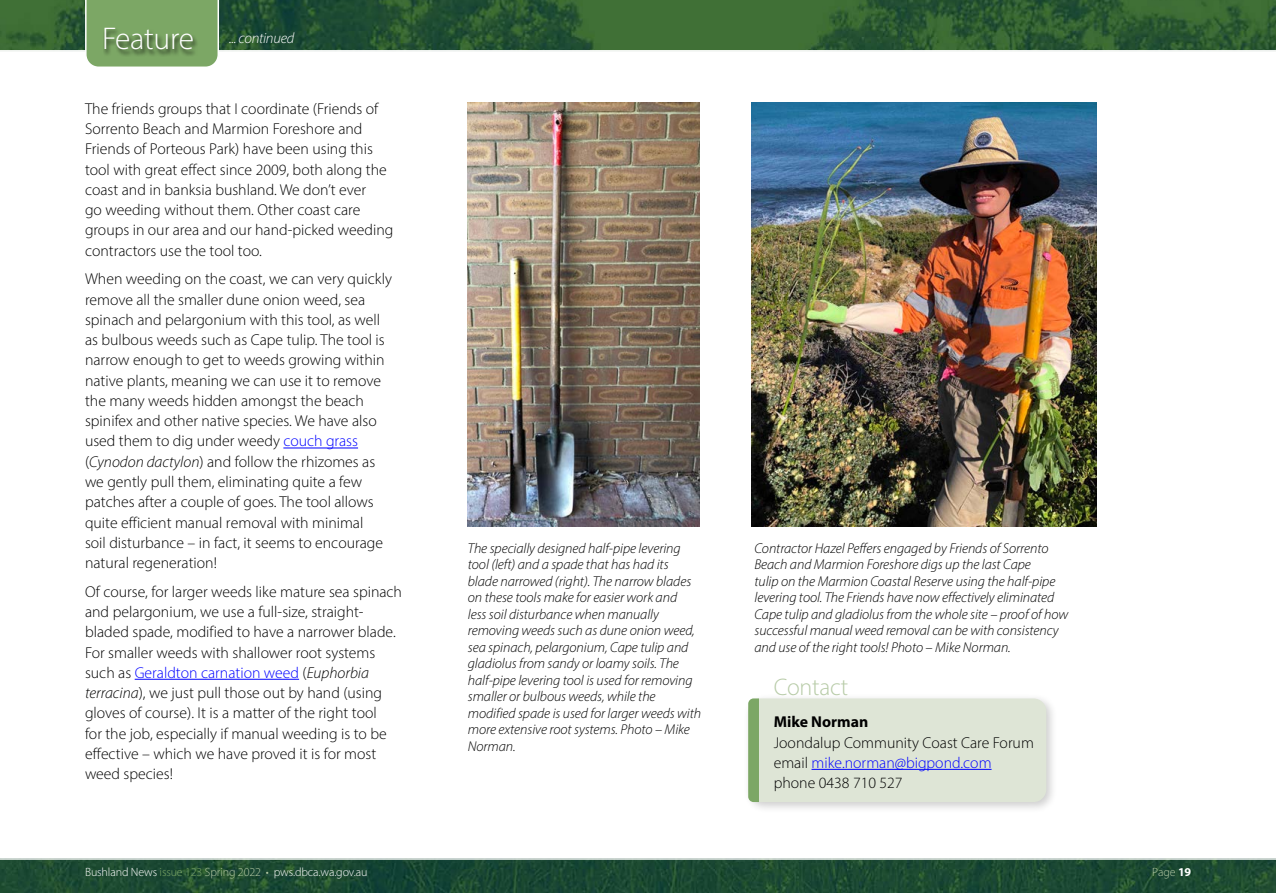
<style>
.page{position:relative;width:1276px;height:893px;background:#fff}
.page>*{position:absolute;margin:0;border:0;box-sizing:border-box;transform-origin:0 0}
.t1{font:300 24px "Myriad Pro";letter-spacing:-.01em;color:#b7cba7}
.t2{font:300 15.75px/20.2px "Myriad Pro";color:#000}
.t3{font:700 15.75px "Myriad Pro";color:#000}
.t4{font:italic 300 15px "Myriad Pro";letter-spacing:-.02em;color:#fff}
.t5{font:italic 300 14.25px/16.5px "Myriad Pro";letter-spacing:-.005em;color:#000}
.t6{font:300 12px "Myriad Pro";letter-spacing:-.01em;color:#fff}
.t7{font:300 12px "Myriad Pro";color:#b7cba7}
.s1{font-style:normal;font-size:31.5px}
.s2{color:#00f}
.s3{font-style:italic}
.s4{color:#7ca765}
.s5{color:#b7cba7}
.s6{font-weight:700;color:#fff}
</style>
<div class="page">
<hr style="left:283px;top:448px;width:75px;height:1px;background:#00f">
<hr style="left:135px;top:679px;width:164px;height:1px;background:#00f">
<img style="left:468px;top:102px;width:231px;height:424px">
<img style="left:751px;top:102px;width:346px;height:424px">
<img style="left:0;top:860px;width:1276px;height:33px">
<img style="left:0;top:0;width:1276px;height:50px">
<svg style="left:84px;top:0;width:136px;height:67px;background:#82aa6c"></svg>
<div style="left:103px;top:27px;width:96px;height:30px;background:#000;opacity:.75"></div>
<div style="left:742px;top:693px;width:315px;height:120px;background:#000;opacity:.2"></div>
<div style="left:748px;top:698px;width:298px;height:104px;background:#dee5d6;border-radius:13px"></div>
<svg style="left:748px;top:698px;width:11px;height:104px"></svg>
<hr style="left:811px;top:769px;width:180px;height:1px;background:#00f">
<p class="t4" style="left:102px;top:29px;width:194px"><span class="s1">Feature</span> ... continued</p>
<p class="t2" style="left:85px;top:98px;width:310px">The friends groups that I coordinate (Friends of Sorrento Beach and Marmion Foreshore and Friends of Porteous Park) have been using this tool with great effect since 2009, both along the coast and in banksia bushland. We don’t ever<br>go weeding without them. Other coast care groups in our area and our hand-picked weeding contractors use the tool too.</p>
<p class="t2" style="left:85px;top:269px;width:308px">When weeding on the coast, we can very quickly remove all the smaller dune onion weed, sea spinach and pelargonium with this tool, as well as bulbous weeds such as Cape tulip. The tool is narrow enough to get to weeds growing within native plants, meaning we can use it to remove the many weeds hidden amongst the beach spinifex and other native species. We have also used them to dig under weedy <span class="s2">couch grass </span>(<span class="s3">Cynodon dactylon</span>) and follow the rhizomes as we gently pull them, eliminating quite a few patches after a couple of goes. The tool allows quite efficient manual removal with minimal<br>soil disturbance – in fact, it seems to encourage natural regeneration!</p>
<p class="t2" style="left:85px;top:581px;width:318px">Of course, for larger weeds like mature sea spinach and pelargonium, we use a full-size, straight&shy;bladed spade, modified to have a narrower blade.<br>For smaller weeds with shallower root systems such as <span class="s2">Geraldton carnation weed</span> (<span class="s3">Euphorbia terracina</span>), we just pull those out by hand (using gloves of course). It is a matter of the right tool<br>for the job, especially if manual weeding is to be effective – which we have proved it is for most weed species!</p>
<p class="t5" style="left:468px;top:539px;width:235px">The specially designed half-pipe levering tool (left) and a spade that has had its blade narrowed (right). The narrow blades on these tools make for easier work and<br>less soil disturbance when manually removing weeds such as dune onion weed, sea spinach, pelargonium, Cape tulip and gladiolus from sandy or loamy soils. The half-pipe levering tool is used for removing smaller or bulbous weeds, while the modified spade is used for larger weeds with more extensive root systems. Photo – Mike Norman.</p>
<p class="t5" style="left:754px;top:539px;width:315px">Contractor Hazel Peffers engaged by Friends of Sorrento Beach and Marmion Foreshore digs up the last Cape<br>tulip on the Marmion Coastal Reserve using the half-pipe levering tool. The Friends have now effectively eliminated Cape tulip and gladiolus from the whole site – proof of how successful manual weed removal can be with consistency and use of the right tools! Photo – Mike Norman.</p>
<h1 class="t1" style="left:774px;top:673px;width:76px">Contact</h1>
<p class="t3" style="left:774px;top:712px;width:96px">Mike Norman</p>
<p class="t2" style="left:774px;top:732px;width:262px">Joondalup Community Coast Care Forum email <span class="s2">mike.norman@bigpond.com </span>phone 0438 710 527</p>
<p class="t6" style="left:85px;top:865px;width:284px">Bushland News <span class="s4">issue 123</span> <span class="s5">Spring 2022 •</span> pws.dbca.wa.gov.au</p>
<p class="t7" style="left:1152px;top:865px;width:41px">Page <span class="s6">19</span></p>
</div>
